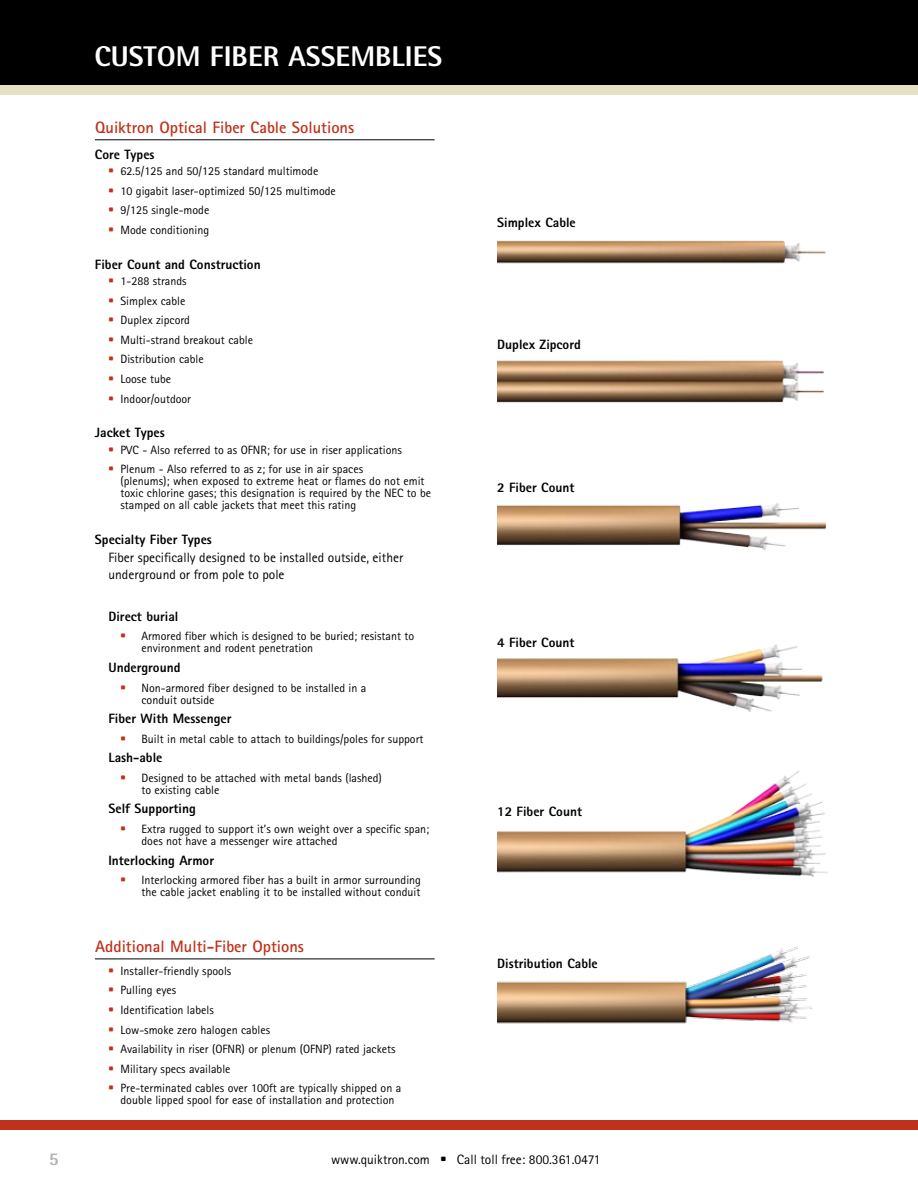
<style>
.page{position:relative;width:918px;height:1202px;background:#fff}
.page>*{position:absolute;margin:0;border:0;box-sizing:border-box;transform-origin:0 0}
.t1{font:800 28.5px "Rotis Semi Sans Std";color:#fff}
.t2{font:800 18px "Rotis Semi Sans Std";color:#b2b4b6}
.t3{font:700 16.5px "Rotis Sans Serif Std";color:#bf311a}
.t4{font:800 13.5px "Rotis Sans Serif Std";color:#000}
.t5{font:13.5px/16.2px "Rotis Sans Serif Std";color:#000}
.t6{font:12px/12px "Rotis Sans Serif Std";color:#000}
.s1{font-family:"Bureau Agency";color:#bf311a}
.s2{font-family:"Bureau Agency"}
</style>
<div class="page">
<div style="left:0;top:1120px;width:918px;height:9px;background:#bf311a"></div>
<div style="left:0;top:0;width:918px;height:85px;background:#000"></div>
<div style="left:0;top:85px;width:918px;height:9px;background:#e4e1c5"></div>
<img style="left:497px;top:240px;width:329px;height:24px">
<img style="left:497px;top:360px;width:327px;height:43px">
<img style="left:497px;top:503px;width:329px;height:47px">
<img style="left:497px;top:644px;width:326px;height:68px">
<img style="left:497px;top:771px;width:331px;height:106px">
<img style="left:497px;top:946px;width:315px;height:78px">
<hr style="left:95px;top:139px;width:340px;height:1px;background:#000">
<hr style="left:95px;top:958px;width:340px;height:1px;background:#000">
<h1 class="t1" style="left:94px;top:38px;width:349px">CUSTOM FIBER ASSEMBLIES</h1>
<h3 class="t3" style="left:95px;top:117px;width:261px">Quiktron Optical Fiber Cable Solutions</h3>
<p class="t4" style="left:95px;top:146px;width:61px">Core Types</p>
<p class="t6" style="left:108px;top:165px;width:211px"><span class="s1">•</span> 62.5/125 and 50/125 standard multimode</p>
<p class="t6" style="left:108px;top:185px;width:229px"><span class="s1">•</span> 10 gigabit laser-optimized 50/125 multimode</p>
<p class="t6" style="left:108px;top:204px;width:102px"><span class="s1">•</span> 9/125 single-mode</p>
<p class="t6" style="left:108px;top:224px;width:102px"><span class="s1">•</span> Mode conditioning</p>
<p class="t4" style="left:95px;top:255px;width:167px">Fiber Count and Construction</p>
<p class="t6" style="left:108px;top:275px;width:80px"><span class="s1">•</span> 1-288 strands</p>
<p class="t6" style="left:108px;top:294px;width:78px"><span class="s1">•</span> Simplex cable</p>
<p class="t6" style="left:108px;top:314px;width:83px"><span class="s1">•</span> Duplex zipcord</p>
<p class="t6" style="left:108px;top:334px;width:146px"><span class="s1">•</span> Multi-strand breakout cable</p>
<p class="t6" style="left:108px;top:353px;width:97px"><span class="s1">•</span> Distribution cable</p>
<p class="t6" style="left:108px;top:373px;width:64px"><span class="s1">•</span> Loose tube</p>
<p class="t6" style="left:108px;top:392px;width:84px"><span class="s1">•</span> Indoor/outdoor</p>
<p class="t4" style="left:95px;top:424px;width:71px">Jacket Types</p>
<p class="t6" style="left:108px;top:443px;width:295px"><span class="s1">•</span> PVC - Also referred to as OFNR; for use in riser applications</p>
<p class="t6" style="left:120px;top:463px;width:312px;text-indent:-12px"><span class="s1">•</span> Plenum - Also referred to as z; for use in air spaces<br>(plenums); when exposed to extreme heat or flames do not emit toxic chlorine gases; this designation is required by the NEC to be stamped on all cable jackets that meet this rating</p>
<p class="t4" style="left:95px;top:530px;width:118px">Specialty Fiber Types</p>
<p class="t5" style="left:108px;top:549px;width:296px">Fiber specifically designed to be installed outside, either underground or from pole to pole</p>
<p class="t4" style="left:108px;top:607px;width:71px">Direct burial</p>
<p class="t6" style="left:141px;top:630px;width:274px;text-indent:-21px"><span class="s1">•</span> Armored fiber which is designed to be buried; resistant to environment and rodent penetration</p>
<p class="t4" style="left:108px;top:659px;width:74px">Underground</p>
<p class="t6" style="left:141px;top:681px;width:226px;text-indent:-21px"><span class="s1">•</span> Non-armored fiber designed to be installed in a conduit outside</p>
<p class="t4" style="left:108px;top:710px;width:125px">Fiber With Messenger</p>
<p class="t6" style="left:120px;top:732px;width:305px"><span class="s1">•</span> Built in metal cable to attach to buildings/poles for support</p>
<p class="t4" style="left:108px;top:749px;width:55px">Lash-able</p>
<p class="t6" style="left:141px;top:771px;width:242px;text-indent:-21px"><span class="s1">•</span> Designed to be attached with metal bands (lashed) to existing cable</p>
<p class="t4" style="left:108px;top:800px;width:89px">Self Supporting</p>
<p class="t6" style="left:141px;top:822px;width:289px;text-indent:-21px"><span class="s1">•</span> Extra rugged to support it’s own weight over a specific span; does not have a messenger wire attached</p>
<p class="t4" style="left:108px;top:851px;width:107px">Interlocking Armor</p>
<p class="t6" style="left:120px;top:874px;width:302px;text-align:right"><span class="s1">•</span> Interlocking armored fiber has a built in armor surrounding the cable jacket enabling it to be installed without conduit</p>
<h3 class="t3" style="left:95px;top:936px;width:211px">Additional Multi-Fiber Options</h3>
<p class="t6" style="left:108px;top:964px;width:124px"><span class="s1">•</span> Installer-friendly spools</p>
<p class="t6" style="left:108px;top:984px;width:69px"><span class="s1">•</span> Pulling eyes</p>
<p class="t6" style="left:108px;top:1003px;width:107px"><span class="s1">•</span> Identification labels</p>
<p class="t6" style="left:108px;top:1023px;width:163px"><span class="s1">•</span> Low-smoke zero halogen cables</p>
<p class="t6" style="left:108px;top:1043px;width:289px"><span class="s1">•</span> Availability in riser (OFNR) or plenum (OFNP) rated jackets</p>
<p class="t6" style="left:108px;top:1062px;width:124px"><span class="s1">•</span> Military specs available</p>
<p class="t6" style="left:108px;top:1082px;width:294px;text-align:center"><span class="s1">•</span> Pre-terminated cables over 100ft are typically shipped on a double lipped spool for ease of installation and protection</p>
<p class="t4" style="left:497px;top:214px;width:80px">Simplex Cable</p>
<p class="t4" style="left:497px;top:335px;width:85px">Duplex Zipcord</p>
<p class="t4" style="left:497px;top:478px;width:79px">2 Fiber Count</p>
<p class="t4" style="left:497px;top:634px;width:79px">4 Fiber Count</p>
<p class="t4" style="left:497px;top:802px;width:86px">12 Fiber Count</p>
<p class="t4" style="left:497px;top:954px;width:102px">Distribution Cable</p>
<h2 class="t2" style="left:49px;top:1147px;width:12px">5</h2>
<p class="t5" style="left:331px;top:1151px;width:271px">www.quiktron.com <span class="s2">•</span> Call toll free: 800.361.0471</p>
</div>
